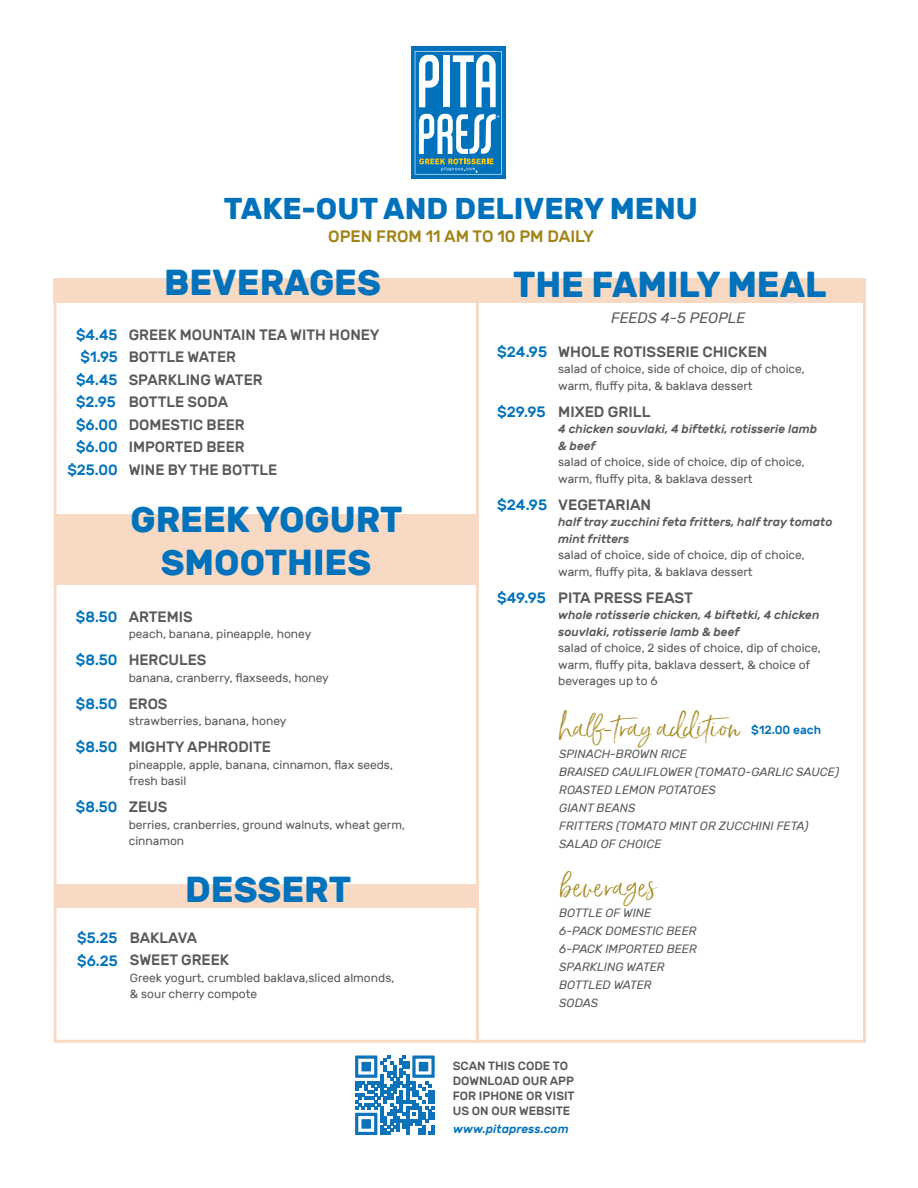
<style>
.page{position:relative;width:918px;height:1188px;background:#fff}
.page>*{position:absolute;margin:0;border:0;box-sizing:border-box;transform-origin:0 0}
.t1{font:700 36px/43.2px "Rubik";color:#0072bc;text-align:center}
.t2{font:700 30px "Rubik";color:#0072bc}
.t3{font:28.5px "Saturday Script Alt 1";color:#a18415}
.t4{font:500 16.5px "Rubik";color:#a18415}
.t5{font:500 15px/22.5px "Rubik";color:#57585a}
.t6{font:500 15px/22.5px "Rubik";color:#0072bc;text-align:right}
.t7{font:italic 15px "Rubik";color:#57585a}
.t8{font:12px/16.5px "Rubik";color:#57585a}
.t9{font:italic 12px/18px "Rubik";color:#57585a}
.t10{font:italic 500 12px/16.5px "Rubik";color:#57585a}
.t11{font:500 12px/15px "Rubik";color:#57585a}
.t12{font:italic 500 12px "Rubik";color:#0072bc}
.t13{font:500 12px "Rubik";color:#0072bc}
</style>
<div class="page">
<div style="left:55px;top:884px;width:423px;height:24px;background:#f8d9c4"></div>
<div style="left:411px;top:47px;width:95px;height:132px;background:#0072bc"></div>
<svg style="left:415px;top:51px;width:87px;height:124px"></svg>
<div style="left:54px;top:278px;width:812px;height:24px;background:#f8d9c4"></div>
<hr style="left:54px;top:281px;width:3px;height:762px;background:#f8d9c4">
<hr style="left:863px;top:278px;width:3px;height:764px;background:#f8d9c4">
<hr style="left:476px;top:298px;width:3px;height:745px;background:#f8d9c4">
<hr style="left:54px;top:1040px;width:812px;height:3px;background:#f8d9c4">
<div style="left:57px;top:514px;width:421px;height:71px;background:#f8d9c4"></div>
<svg style="left:355px;top:1056px;width:80px;height:79px"></svg>
<p class="t6" style="left:67px;top:324px;width:52px">$4.45 $1.95 $4.45 $2.95 $6.00 $6.00 $25.00</p>
<p class="t6" style="left:76px;top:606px;width:43px">$8.50</p>
<p class="t6" style="left:76px;top:649px;width:43px">$8.50</p>
<p class="t6" style="left:76px;top:692px;width:43px">$8.50</p>
<p class="t6" style="left:76px;top:736px;width:43px">$8.50</p>
<p class="t6" style="left:76px;top:796px;width:43px">$8.50</p>
<p class="t6" style="left:77px;top:927px;width:42px;text-align:left">$5.25 $6.25</p>
<h2 class="t2" style="left:224px;top:191px;width:476px">TAKE-OUT AND DELIVERY MENU</h2>
<h3 class="t4" style="left:328px;top:227px;width:267px">OPEN FROM 11 AM TO 10 PM DAILY</h3>
<h1 class="t1" style="left:164px;top:261px;width:218px">BEVERAGES</h1>
<p class="t5" style="left:129px;top:323px;width:252px">GREEK MOUNTAIN TEA WITH HONEY<br>BOTTLE WATER<br>SPARKLING WATER<br>BOTTLE SODA<br>DOMESTIC BEER<br>IMPORTED BEER<br>WINE BY THE BOTTLE</p>
<h1 class="t1" style="left:130px;top:498px;width:274px">GREEK YOGURT<br>SMOOTHIES</h1>
<p class="t5" style="left:129px;top:605px;width:65px">ARTEMIS</p>
<p class="t8" style="left:129px;top:626px;width:184px">peach, banana, pineapple, honey</p>
<p class="t5" style="left:129px;top:649px;width:79px">HERCULES</p>
<p class="t8" style="left:129px;top:670px;width:202px">banana, cranberry, flaxseeds, honey</p>
<p class="t5" style="left:129px;top:692px;width:40px">EROS</p>
<p class="t8" style="left:129px;top:713px;width:159px">strawberries, banana, honey</p>
<p class="t5" style="left:129px;top:736px;width:144px">MIGHTY APHRODITE</p>
<p class="t8" style="left:129px;top:757px;width:266px">pineapple, apple, banana, cinnamon, flax seeds, fresh basil</p>
<p class="t5" style="left:129px;top:796px;width:40px">ZEUS</p>
<p class="t8" style="left:129px;top:817px;width:278px">berries, cranberries, ground walnuts, wheat germ, cinnamon</p>
<h1 class="t1" style="left:185px;top:868px;width:167px">DESSERT</h1>
<p class="t5" style="left:130px;top:927px;width:101px">BAKLAVA<br>SWEET GREEK</p>
<p class="t8" style="left:130px;top:970px;width:266px">Greek yogurt, crumbled baklava,sliced almonds, &amp; sour cherry compote</p>
<h1 class="t1" style="left:513px;top:263px;width:315px">THE FAMILY MEAL</h1>
<p class="t6" style="left:497px;top:341px;width:52px">$24.95</p>
<p class="t6" style="left:497px;top:401px;width:50px">$29.95</p>
<p class="t6" style="left:497px;top:493px;width:52px">$24.95</p>
<p class="t6" style="left:497px;top:587px;width:50px">$49.95</p>
<p class="t7" style="left:611px;top:310px;width:136px">FEEDS 4-5 PEOPLE</p>
<p class="t5" style="left:558px;top:341px;width:211px">WHOLE ROTISSERIE CHICKEN</p>
<p class="t8" style="left:558px;top:361px;width:248px">salad of choice, side of choice, dip of choice, warm, fluffy pita, &amp; baklava dessert</p>
<p class="t5" style="left:558px;top:401px;width:94px">MIXED GRILL</p>
<p class="t10" style="left:558px;top:421px;width:260px">4 chicken souvlaki, 4 biftetki, rotisserie lamb &amp; beef</p>
<p class="t8" style="left:558px;top:454px;width:248px">salad of choice, side of choice, dip of choice, warm, fluffy pita, &amp; baklava dessert</p>
<p class="t5" style="left:558px;top:494px;width:94px">VEGETARIAN</p>
<p class="t10" style="left:558px;top:514px;width:276px">half tray zucchini feta fritters, half tray tomato mint fritters</p>
<p class="t8" style="left:558px;top:547px;width:248px">salad of choice, side of choice, dip of choice, warm, fluffy pita, &amp; baklava dessert</p>
<p class="t5" style="left:558px;top:587px;width:136px">PITA PRESS FEAST</p>
<p class="t10" style="left:558px;top:607px;width:263px">whole rotisserie chicken, 4 biftetki, 4 chicken souvlaki, rotisserie lamb &amp; beef</p>
<p class="t8" style="left:558px;top:640px;width:264px">salad of choice, 2 sides of choice, dip of choice, warm, fluffy pita, baklava dessert, &amp; choice of beverages up to 6</p>
<h3 class="t3" style="left:559px;top:709px;width:182px">half-tray addition</h3>
<p class="t13" style="left:751px;top:723px;width:72px">$12.00 each</p>
<p class="t9" style="left:559px;top:745px;width:281px">SPINACH-BROWN RICE<br>BRAISED CAULIFLOWER (TOMATO-GARLIC SAUCE)<br>ROASTED LEMON POTATOES<br>GIANT BEANS<br>FRITTERS (TOMATO MINT OR ZUCCHINI FETA)<br>SALAD OF CHOICE</p>
<h3 class="t3" style="left:559px;top:868px;width:98px">beverages</h3>
<p class="t9" style="left:559px;top:904px;width:139px">BOTTLE OF WINE<br>6-PACK DOMESTIC BEER<br>6-PACK IMPORTED BEER<br>SPARKLING WATER<br>BOTTLED WATER<br>SODAS</p>
<p class="t11" style="left:453px;top:1059px;width:123px">SCAN THIS CODE TO<br>DOWNLOAD OUR APP<br>FOR IPHONE OR VISIT<br>US ON OUR WEBSITE</p>
<p class="t12" style="left:453px;top:1122px;width:117px">www.pitapress.com</p>
</div>
